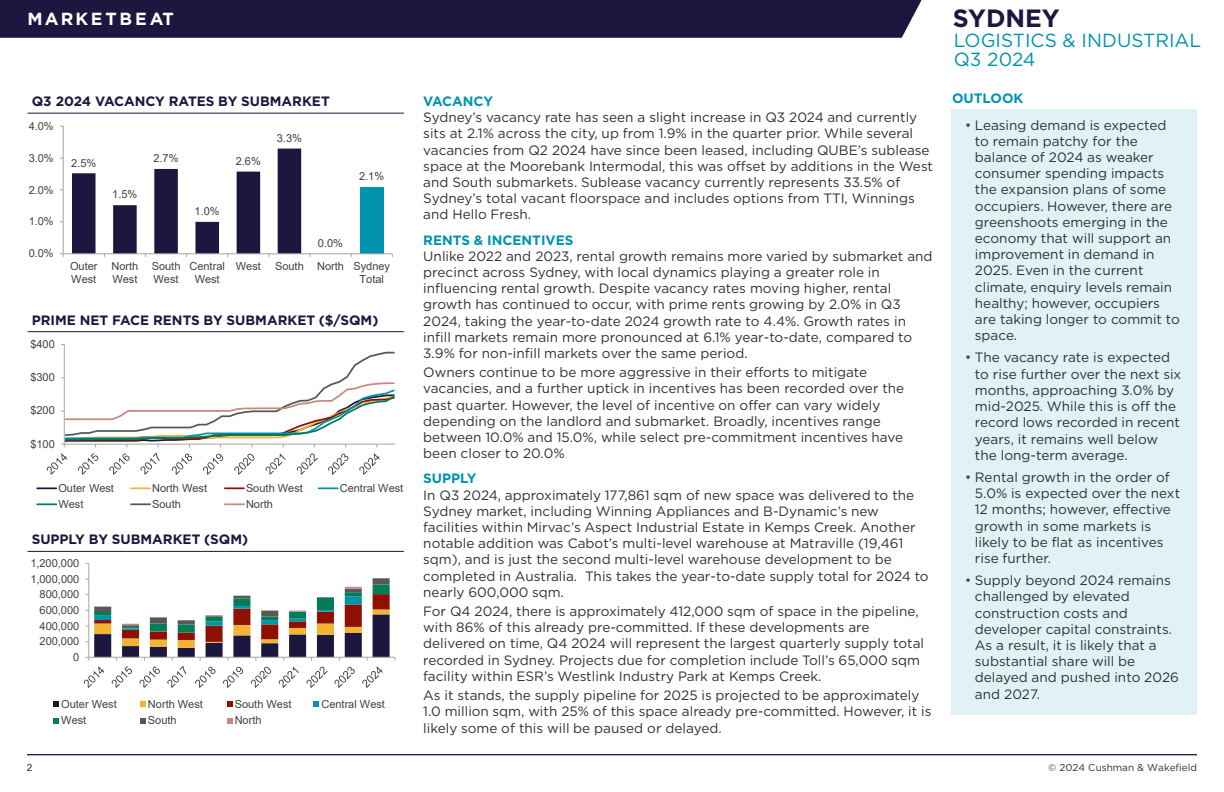
<style>
.page{position:relative;width:1224px;height:792px;background:#fff}
.page>*{position:absolute;margin:0;border:0;box-sizing:border-box;transform-origin:0 0}
.t1{font:700 25px "Gotham";color:#1d1740}
.t2{font:19px "Gotham";color:#0093ad}
.t3{font:700 17.5px "Gotham";letter-spacing:.145em;color:#fff}
.t4{font:13.6px/16.2px "Gotham";color:#2f3131}
.t5{font:700 13.6px "Gotham";letter-spacing:-.005em;color:#1d1740}
.t6{font:700 13.6px "Gotham";color:#0093ad}
.t7{font:11px/12.6px "Arial";color:#3f4142}
.t8{font:10px "Gotham";color:#2f3131}
.t9{font:10px "Arial";color:#2f3131}
.s1{font-family:"Arial";color:#3f4142}
</style>
<div class="page">
<div style="left:0;top:0;width:922px;height:38px;background:#1d1740"></div>
<hr style="left:27px;top:113px;width:377px;height:1px;background:#1d1740">
<hr style="left:27px;top:331px;width:377px;height:1px;background:#1d1740">
<hr style="left:27px;top:551px;width:377px;height:1px;background:#1d1740">
<hr style="left:27px;top:754px;width:1170px;height:1px;background:#1d1740">
<div style="left:951px;top:109px;width:246px;height:606px;background:#e0f2f5"></div>
<hr style="left:64px;top:345px;width:1px;height:99px;background:#a6a6a6">
<svg style="left:61px;top:351px;width:334px;height:96px"></svg>
<svg style="left:47px;top:453px;width:20px;height:22px"></svg>
<svg style="left:78px;top:453px;width:20px;height:22px"></svg>
<svg style="left:109px;top:453px;width:21px;height:22px"></svg>
<svg style="left:140px;top:453px;width:20px;height:22px"></svg>
<svg style="left:172px;top:454px;width:20px;height:21px"></svg>
<svg style="left:203px;top:454px;width:20px;height:21px"></svg>
<svg style="left:234px;top:454px;width:21px;height:21px"></svg>
<svg style="left:266px;top:454px;width:20px;height:21px"></svg>
<svg style="left:297px;top:454px;width:21px;height:21px"></svg>
<svg style="left:328px;top:454px;width:20px;height:21px"></svg>
<svg style="left:359px;top:453px;width:21px;height:22px"></svg>
<svg style="left:37px;top:487px;width:19px;height:2px"></svg>
<svg style="left:131px;top:487px;width:19px;height:2px"></svg>
<svg style="left:225px;top:487px;width:19px;height:2px"></svg>
<svg style="left:319px;top:487px;width:19px;height:2px"></svg>
<svg style="left:37px;top:503px;width:19px;height:2px"></svg>
<svg style="left:131px;top:503px;width:19px;height:2px"></svg>
<svg style="left:225px;top:503px;width:19px;height:2px"></svg>
<hr style="left:88px;top:564px;width:1px;height:93px;background:#a6a6a6">
<svg style="left:84px;top:578px;width:312px;height:110px"></svg>
<svg style="left:53px;top:701px;width:6px;height:6px"></svg>
<svg style="left:140px;top:701px;width:6px;height:6px"></svg>
<svg style="left:227px;top:701px;width:5px;height:6px"></svg>
<svg style="left:314px;top:701px;width:5px;height:6px"></svg>
<svg style="left:53px;top:718px;width:6px;height:6px"></svg>
<svg style="left:140px;top:718px;width:6px;height:6px"></svg>
<svg style="left:227px;top:718px;width:5px;height:6px"></svg>
<div style="left:360px;top:187px;width:24px;height:67px;background:#0093ad"></div>
<hr style="left:63px;top:126px;width:1px;height:128px;background:#a6a6a6">
<hr style="left:63px;top:253px;width:329px;height:1px;background:#a6a6a6">
<svg style="left:60px;top:253px;width:4px;height:4px"></svg>
<svg style="left:72px;top:149px;width:229px;height:108px"></svg>
<p class="t3" style="left:28px;top:7px;width:148px">MARKETBEAT</p>
<h2 class="t1" style="left:953px;top:1px;width:108px">SYDNEY</h2>
<p class="t2" style="left:954px;top:28px;width:249px">LOGISTICS &amp; INDUSTRIAL</p>
<p class="t2" style="left:954px;top:48px;width:83px">Q3 2024</p>
<p class="t5" style="left:32px;top:92px;width:300px">Q3 2024 VACANCY RATES BY SUBMARKET</p>
<p class="t6" style="left:952px;top:89px;width:73px">OUTLOOK</p>
<p class="t6" style="left:423px;top:92px;width:71px">VACANCY</p>
<p class="t4" style="left:423px;top:109px;width:511px">Sydney’s vacancy rate has seen a slight increase in Q3 2024 and currently sits at 2.1% across the city, up from 1.9% in the quarter prior. While several vacancies from Q2 2024 have since been leased, including QUBE’s sublease space at the Moorebank Intermodal, this was offset by additions in the West and South submarkets. Sublease vacancy currently represents 33.5% of Sydney’s total vacant floorspace and includes options from TTI, Winnings and Hello Fresh.</p>
<p class="t6" style="left:423px;top:231px;width:152px">RENTS &amp; INCENTIVES</p>
<p class="t4" style="left:423px;top:248px;width:511px">Unlike 2022 and 2023, rental growth remains more varied by submarket and precinct across Sydney, with local dynamics playing a greater role in influencing rental growth. Despite vacancy rates moving higher, rental growth has continued to occur, with prime rents growing by 2.0% in Q3<br>2024, taking the year-to-date 2024 growth rate to 4.4%. Growth rates in infill markets remain more pronounced at 6.1% year-to-date, compared to 3.9% for non-infill markets over the same period.</p>
<p class="t4" style="left:423px;top:364px;width:483px">Owners continue to be more aggressive in their efforts to mitigate vacancies, and a further uptick in incentives has been recorded over the past quarter. However, the level of incentive on offer can vary widely depending on the landlord and submarket. Broadly, incentives range between 10.0% and 15.0%, while select pre-commitment incentives have been closer to 20.0%</p>
<p class="t6" style="left:423px;top:470px;width:55px">SUPPLY</p>
<p class="t4" style="left:423px;top:486px;width:507px">In Q3 2024, approximately 177,861 sqm of new space was delivered to the Sydney market, including Winning Appliances and B-Dynamic’s new facilities within Mirvac’s Aspect Industrial Estate in Kemps Creek. Another notable addition was Cabot’s multi-level warehouse at Matraville (19,461 sqm), and is just the second multi-level warehouse development to be completed in Australia. This takes the year-to-date supply total for 2024 to nearly 600,000 sqm.</p>
<p class="t4" style="left:423px;top:603px;width:502px">For Q4 2024, there is approximately 412,000 sqm of space in the pipeline, with 86% of this already pre-committed. If these developments are delivered on time, Q4 2024 will represent the largest quarterly supply total recorded in Sydney. Projects due for completion include Toll’s 65,000 sqm facility within ESR’s Westlink Industry Park at Kemps Creek.</p>
<p class="t4" style="left:423px;top:687px;width:510px">As it stands, the supply pipeline for 2025 is projected to be approximately<br>1.0 million sqm, with 25% of this space already pre-committed. However, it is likely some of this will be paused or delayed.</p>
<p class="t4" style="left:975px;top:116px;width:206px;text-indent:-9px"><span class="s1">•</span> Leasing demand is expected to remain patchy for the balance of 2024 as weaker consumer spending impacts the expansion plans of some occupiers. However, there are greenshoots emerging in the economy that will support an improvement in demand in<br>2025. Even in the current climate, enquiry levels remain healthy; however, occupiers are taking longer to commit to space.</p>
<p class="t4" style="left:975px;top:349px;width:208px;text-indent:-9px"><span class="s1">•</span> The vacancy rate is expected to rise further over the next six months, approaching 3.0% by mid-2025. While this is off the record lows recorded in recent years, it remains well below the long-term average.</p>
<p class="t4" style="left:975px;top:469px;width:207px;text-indent:-9px"><span class="s1">•</span> Rental growth in the order of<br>5.0% is expected over the next<br>12 months; however, effective growth in some markets is likely to be flat as incentives rise further.</p>
<p class="t4" style="left:975px;top:572px;width:206px;text-indent:-9px"><span class="s1">•</span> Supply beyond 2024 remains challenged by elevated construction costs and developer capital constraints.<br>As a result, it is likely that a substantial share will be delayed and pushed into 2026 and 2027.</p>
<p class="t7" style="left:29px;top:119px;width:27px">4.0%</p>
<p class="t7" style="left:277px;top:131px;width:27px">3.3%</p>
<p class="t7" style="left:29px;top:151px;width:27px">3.0%</p>
<p class="t7" style="left:153px;top:152px;width:27px">2.7%</p>
<p class="t7" style="left:236px;top:155px;width:27px">2.6%</p>
<p class="t7" style="left:71px;top:156px;width:27px">2.5%</p>
<p class="t7" style="left:359px;top:170px;width:27px">2.1%</p>
<p class="t7" style="left:29px;top:183px;width:27px">2.0%</p>
<p class="t7" style="left:112px;top:188px;width:27px">1.5%</p>
<p class="t7" style="left:195px;top:205px;width:27px">1.0%</p>
<p class="t7" style="left:29px;top:215px;width:27px">1.0%</p>
<p class="t7" style="left:318px;top:237px;width:27px">0.0%</p>
<p class="t7" style="left:29px;top:247px;width:27px">0.0%</p>
<p class="t7" style="left:70px;top:260px;width:29px">Outer<br>West</p>
<p class="t7" style="left:111px;top:260px;width:28px">North<br>West</p>
<p class="t7" style="left:152px;top:260px;width:30px">South<br>West</p>
<p class="t7" style="left:189px;top:260px;width:37px;text-align:center">Central<br>West</p>
<p class="t7" style="left:236px;top:260px;width:27px">West</p>
<p class="t7" style="left:275px;top:260px;width:30px">South</p>
<p class="t7" style="left:317px;top:260px;width:28px">North</p>
<p class="t7" style="left:353px;top:260px;width:38px;text-align:center">Sydney<br>Total</p>
<p class="t5" style="left:32px;top:311px;width:348px">PRIME NET FACE RENTS BY SUBMARKET ($/SQM)</p>
<p class="t7" style="left:30px;top:338px;width:26px">$400</p>
<p class="t7" style="left:30px;top:371px;width:26px">$300</p>
<p class="t7" style="left:30px;top:404px;width:26px">$200</p>
<p class="t7" style="left:30px;top:437px;width:26px">$100</p>
<p class="t7" style="left:58px;top:482px;width:57px">Outer West</p>
<p class="t7" style="left:152px;top:482px;width:57px">North West</p>
<p class="t7" style="left:246px;top:482px;width:58px">South West</p>
<p class="t7" style="left:340px;top:482px;width:65px">Central West</p>
<p class="t7" style="left:58px;top:498px;width:27px">West</p>
<p class="t7" style="left:152px;top:498px;width:30px">South</p>
<p class="t7" style="left:246px;top:498px;width:28px">North</p>
<p class="t5" style="left:32px;top:531px;width:218px">SUPPLY BY SUBMARKET (SQM)</p>
<p class="t7" style="left:30px;top:557px;width:50px">1,200,000</p>
<p class="t7" style="left:30px;top:572px;width:50px">1,000,000</p>
<p class="t7" style="left:40px;top:588px;width:41px">800,000</p>
<p class="t7" style="left:40px;top:604px;width:41px">600,000</p>
<p class="t7" style="left:40px;top:619px;width:41px">400,000</p>
<p class="t7" style="left:40px;top:635px;width:41px">200,000</p>
<p class="t7" style="left:73px;top:651px;width:8px">0</p>
<p class="t7" style="left:61px;top:697px;width:57px">Outer West</p>
<p class="t7" style="left:148px;top:697px;width:57px">North West</p>
<p class="t7" style="left:235px;top:697px;width:58px">South West</p>
<p class="t7" style="left:321px;top:697px;width:65px">Central West</p>
<p class="t7" style="left:61px;top:714px;width:27px">West</p>
<p class="t7" style="left:148px;top:714px;width:30px">South</p>
<p class="t7" style="left:235px;top:714px;width:28px">North</p>
<p class="t9" style="left:27px;top:761px;width:7px">2</p>
<p class="t8" style="left:1048px;top:761px;width:150px">© 2024 Cushman &amp; Wakefield</p>
</div>
